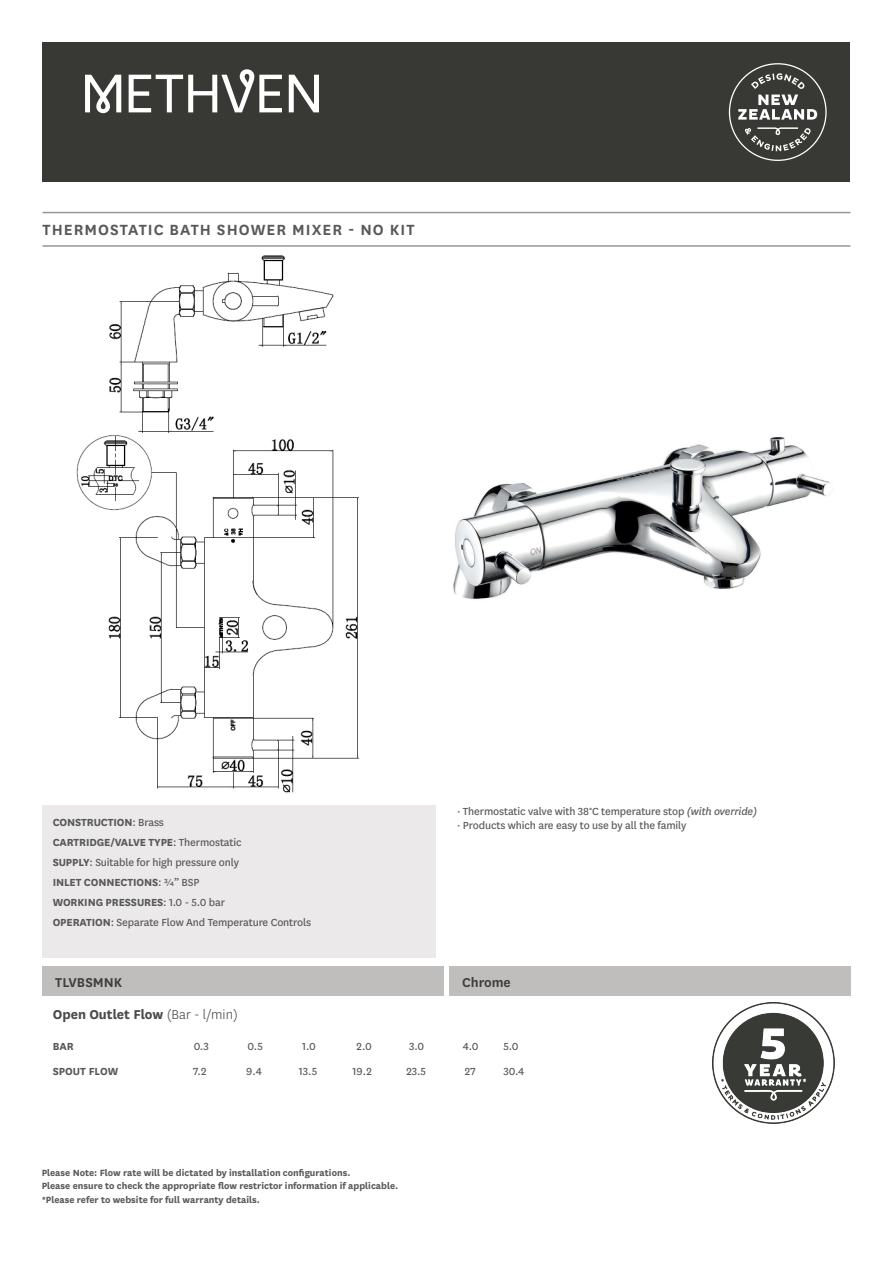
<style>
.page{position:relative;width:893px;height:1263px;background:#fff}
.page>*{position:absolute;margin:0;border:0;box-sizing:border-box;transform-origin:0 0}
.Product_Description{font:600 17.25px "National";letter-spacing:.06em;color:#57585a}
.Product_Code___Price{font:700 15px "National";color:#494a47}
.Product_Code___Price-2{font:600 15px "National";color:#3e3e3f}
.Product_Bullets{font:12px "National";letter-spacing:-.01em;color:#57585a}
.Product_Specs___Info{font:700 12px "National";letter-spacing:-.01em;color:#57585a}
.Product_Specs___Info-2{font:12px "National";letter-spacing:-.01em;color:#57585a}
.t1{font:700 10.5px "National";color:#57585a}
.s1{font-style:italic}
.s2{font-weight:400}
.s3{font-weight:700}
.s4{font-weight:300;color:#3e3e3f}
</style>
<div class="page">
<hr style="left:43px;top:212px;width:807px;height:1px;background:#939598">
<hr style="left:43px;top:245px;width:807px;height:2px;background:#939598">
<div style="left:43px;top:43px;width:807px;height:139px;background:#383935"></div>
<svg style="left:729px;top:63px;width:98px;height:98px"></svg>
<svg style="left:85px;top:75px;width:36px;height:38px"></svg>
<svg style="left:129px;top:69px;width:153px;height:43px"></svg>
<svg style="left:289px;top:75px;width:30px;height:37px"></svg>
<div style="left:43px;top:806px;width:393px;height:152px;background:#ebe9e9"></div>
<img style="left:76px;top:255px;width:283px;height:538px">
<div style="left:43px;top:966px;width:401px;height:30px;background:#c0bebd"></div>
<div style="left:449px;top:966px;width:401px;height:30px;background:#c0bebd"></div>
<img style="left:713px;top:1002px;width:121px;height:122px">
<img style="left:453px;top:437px;width:380px;height:163px">
<p class="Product_Description" style="left:43px;top:217px;width:374px">THERMOSTATIC BATH SHOWER MIXER - NO KIT</p>
<p class="Product_Bullets" style="left:457px;top:803px;width:302px">· Thermostatic valve with 38°C temperature stop <span class="s1">(with override)</span></p>
<p class="Product_Specs___Info" style="left:53px;top:814px;width:113px">CONSTRUCTION<span class="s2">: Brass</span></p>
<p class="Product_Bullets" style="left:457px;top:817px;width:231px">· Products which are easy to use by all the family</p>
<p class="Product_Specs___Info" style="left:53px;top:834px;width:190px">CARTRIDGE/VALVE TYPE<span class="s2">: Thermostatic</span></p>
<p class="Product_Specs___Info-2" style="left:53px;top:854px;width:188px"><span class="s3">SUPPLY</span>: Suitable for high pressure only</p>
<p class="Product_Specs___Info" style="left:53px;top:874px;width:148px">INLET CONNECTIONS<span class="s2">: ¾” BSP</span></p>
<p class="Product_Specs___Info" style="left:53px;top:894px;width:174px">WORKING PRESSURES<span class="s2">: 1.0 - 5.0 bar</span></p>
<p class="Product_Specs___Info-2" style="left:53px;top:914px;width:260px"><span class="s3">OPERATION</span>: Separate Flow And Temperature Controls</p>
<p class="Product_Code___Price-2" style="left:55px;top:972px;width:69px">TLVBSMNK</p>
<p class="Product_Code___Price-2" style="left:462px;top:972px;width:50px">Chrome</p>
<p class="Product_Code___Price" style="left:53px;top:1004px;width:187px">Open Outlet Flow <span class="s4">(Bar - l/min)</span></p>
<p class="Product_Specs___Info" style="left:53px;top:1037px;width:23px">BAR</p>
<p class="Product_Bullets" style="left:194px;top:1038px;width:17px">0.3</p>
<p class="Product_Bullets" style="left:247px;top:1038px;width:17px">0.5</p>
<p class="Product_Bullets" style="left:302px;top:1038px;width:15px">1.0</p>
<p class="Product_Bullets" style="left:356px;top:1038px;width:17px">2.0</p>
<p class="Product_Bullets" style="left:409px;top:1038px;width:17px">3.0</p>
<p class="Product_Bullets" style="left:463px;top:1038px;width:17px">4.0</p>
<p class="Product_Bullets" style="left:504px;top:1038px;width:17px">5.0</p>
<p class="Product_Specs___Info" style="left:53px;top:1063px;width:67px">SPOUT FLOW</p>
<p class="Product_Bullets" style="left:193px;top:1063px;width:15px">7.2</p>
<p class="Product_Bullets" style="left:246px;top:1063px;width:17px">9.4</p>
<p class="Product_Bullets" style="left:299px;top:1063px;width:20px">13.5</p>
<p class="Product_Bullets" style="left:352px;top:1063px;width:21px">19.2</p>
<p class="Product_Bullets" style="left:406px;top:1063px;width:21px">23.5</p>
<p class="Product_Bullets" style="left:465px;top:1063px;width:12px">27</p>
<p class="Product_Bullets" style="left:503px;top:1063px;width:23px">30.4</p>
<p class="t1" style="left:42px;top:1166px;width:310px">Please Note: Flow rate will be dictated by installation configurations.</p>
<p class="t1" style="left:42px;top:1178px;width:358px">Please ensure to check the appropriate flow restrictor information if applicable.</p>
<p class="t1" style="left:42px;top:1192px;width:220px">*Please refer to website for full warranty details.</p>
</div>
